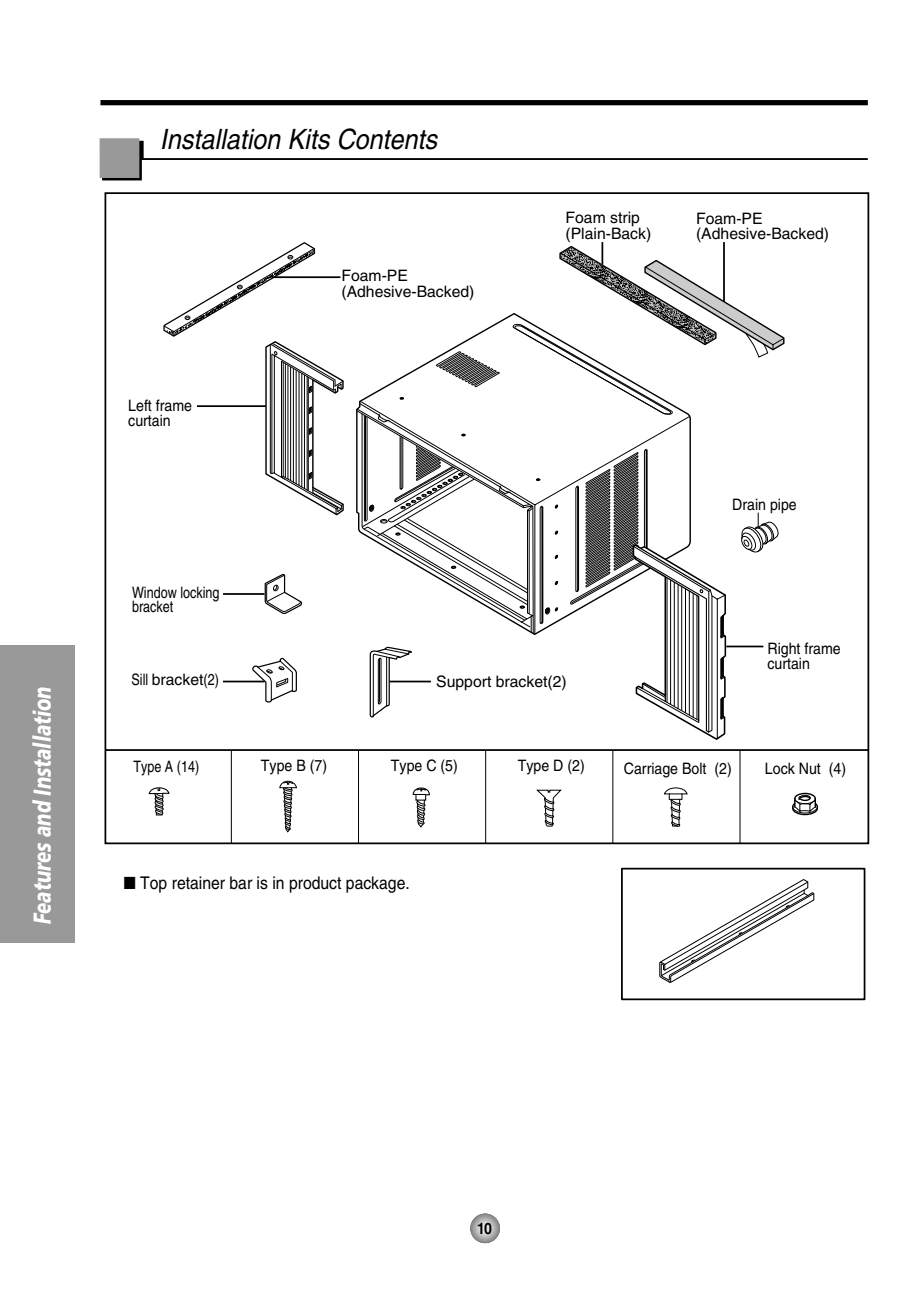
<style>
.page{position:relative;width:917px;height:1290px;background:#fff}
.page>*{position:absolute;margin:0;border:0;box-sizing:border-box;transform-origin:0 0}
.t1{font:italic 28px "Helvetica";color:#000;scale:.9 1}
.t2{font:italic 900 24.5px "Frutiger";color:#fff;scale:.75 1}
.t3{font:17.5px "Helvetica";color:#000;scale:.9 1}
.t4{font:15.75px/14.9px "Helvetica";color:#000;scale:.9 1}
.t5{font:15.75px/15.8px "Helvetica";color:#000}
.t6{font:15.75px/14.9px "Helvetica";color:#000;scale:.8 1}
.t7{font:700 15.75px "Helvetica";color:#000;scale:.9 1}
</style>
<div class="page">
<div style="left:100px;top:100px;width:768px;height:5px;background:#000"></div>
<svg style="left:102px;top:141px;width:766px;height:39px"></svg>
<div style="left:100px;top:138px;width:39px;height:40px;background:#999"></div>
<svg style="left:104px;top:192px;width:766px;height:653px"></svg>
<svg style="left:535px;top:789px;width:28px;height:38px"></svg>
<hr style="left:231px;top:750px;width:1px;height:93px;background:#000">
<hr style="left:358px;top:750px;width:1px;height:93px;background:#000">
<hr style="left:485px;top:750px;width:1px;height:93px;background:#000">
<hr style="left:613px;top:750px;width:1px;height:93px;background:#000">
<hr style="left:740px;top:750px;width:1px;height:93px;background:#000">
<svg style="left:251px;top:657px;width:47px;height:46px"></svg>
<hr style="left:223px;top:593px;width:41px;height:2px;background:#000">
<hr style="left:223px;top:681px;width:41px;height:1px;background:#000">
<hr style="left:197px;top:405px;width:69px;height:2px;background:#000">
<hr style="left:272px;top:276px;width:68px;height:2px;background:#000">
<svg style="left:356px;top:242px;width:430px;height:499px"></svg>
<div style="left:621px;top:868px;width:244px;height:132px;background:#fff;border:2px solid #000"></div>
<svg style="left:659px;top:879px;width:156px;height:104px"></svg>
<div style="left:0;top:645px;width:74px;height:298px;background:#999"></div>
<svg style="left:470px;top:1213px;width:30px;height:30px"></svg>
<div style="left:471px;top:1214px;width:29px;height:29px;background:#848484;border-radius:50%"></div>
<div style="left:471px;top:1214px;width:28px;height:28px;background:#8b8b8b;border-radius:50%"></div>
<div style="left:472px;top:1215px;width:27px;height:27px;background:#8d8d8d;border-radius:50%"></div>
<div style="left:472px;top:1215px;width:26px;height:26px;background:#949494;border-radius:50%"></div>
<div style="left:473px;top:1216px;width:24px;height:24px;background:#9e9e9e;border-radius:50%"></div>
<div style="left:473px;top:1217px;width:24px;height:23px;background:#9f9f9f;border-radius:50%"></div>
<div style="left:474px;top:1217px;width:23px;height:23px;background:#a1a1a1;border-radius:50%"></div>
<div style="left:474px;top:1217px;width:22px;height:22px;background:#a8a8a8;border-radius:50%"></div>
<div style="left:475px;top:1218px;width:21px;height:21px;background:#ababab;border-radius:50%"></div>
<div style="left:475px;top:1218px;width:20px;height:20px;background:#b2b2b2;border-radius:50%"></div>
<div style="left:476px;top:1219px;width:19px;height:19px;background:#b5b5b5;border-radius:50%"></div>
<div style="left:476px;top:1219px;width:18px;height:18px;background:#bcbcbc;border-radius:50%"></div>
<div style="left:477px;top:1220px;width:17px;height:17px;background:#bfbfbf;border-radius:50%"></div>
<div style="left:477px;top:1220px;width:16px;height:16px;background:#c6c6c6;border-radius:50%"></div>
<div style="left:478px;top:1221px;width:14px;height:14px;background:#d0d0d0;border-radius:50%"></div>
<div style="left:479px;top:1222px;width:13px;height:13px;background:#d2d2d2;border-radius:50%"></div>
<div style="left:479px;top:1222px;width:12px;height:12px;background:#dadada;border-radius:50%"></div>
<div style="left:480px;top:1223px;width:11px;height:11px;background:#dcdcdc;border-radius:50%"></div>
<div style="left:480px;top:1223px;width:10px;height:10px;background:#e3e3e3;border-radius:50%"></div>
<div style="left:481px;top:1224px;width:9px;height:9px;background:#e6e6e6;border-radius:50%"></div>
<h2 class="t2" style="left:33px;top:924px;width:319px;rotate:-90deg">Features and Installation</h2>
<h1 class="t1" style="left:160px;top:129px;width:310px">Installation Kits Contents</h1>
<p class="t4" style="left:128px;top:399px;width:72px">Left frame curtain</p>
<p class="t6" style="left:132px;top:586px;width:111px">Window locking bracket</p>
<p class="t5" style="left:341px;top:269px;width:135px">Foam-PE (Adhesive-Backed)</p>
<p class="t5" style="left:566px;top:211px;width:87px">Foam strip (Plain-Back)</p>
<p class="t6" style="left:132px;top:673px;width:111px">Sill bracket(2)</p>
<p class="t5" style="left:436px;top:675px;width:132px">Support bracket(2)</p>
<p class="t5" style="left:696px;top:212px;width:135px">Foam-PE (Adhesive-Backed)</p>
<p class="t4" style="left:732px;top:498px;width:73px">Drain pipe</p>
<p class="t4" style="left:767px;top:642px;width:83px">Right frame curtain</p>
<p class="t6" style="left:133px;top:760px;width:84px">Type A (14)</p>
<p class="t4" style="left:261px;top:760px;width:75px">Type B (7)</p>
<p class="t4" style="left:391px;top:760px;width:76px">Type C (5)</p>
<p class="t4" style="left:518px;top:760px;width:76px">Type D (2)</p>
<p class="t4" style="left:624px;top:762px;width:121px">Carriage Bolt (2)</p>
<p class="t4" style="left:765px;top:762px;width:92px">Lock Nut (4)</p>
<p class="t3" style="left:124px;top:877px;width:319px">■ Top retainer bar is in product package.</p>
<p class="t7" style="left:477px;top:1222px;width:18px">10</p>
</div>
